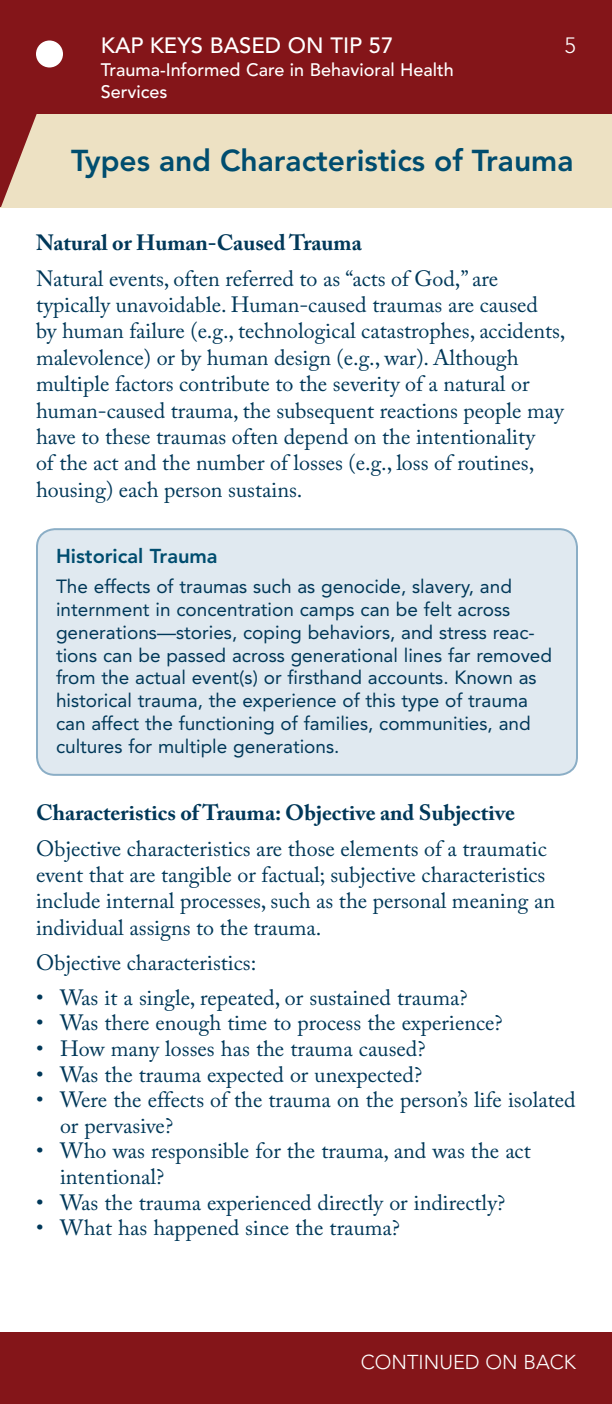
<style>
.page{position:relative;width:612px;height:1404px;background:#fff}
.page>*{position:absolute;margin:0;border:0;box-sizing:border-box;transform-origin:0 0}
.t1{font:800 30px "Avenir LT Std";color:#004d6f}
.t2{font:22px/26.4px "Adobe Caslon Pro";color:#003859}
.t3{font:700 22px "Adobe Caslon Pro";color:#003859}
.t4{font:500 22px "Avenir LT Std";color:#fff}
.t5{font:300 22px "Avenir LT Std";color:#fff}
.t6{font:800 20px "Avenir LT Std";color:#004d6f}
.t7{font:300 20px "Avenir LT Std";color:#fff}
.t8{font:19px/22.8px "Avenir LT Std";color:#003859}
.t9{font:500 18px/22px "Avenir LT Std";color:#fff}
</style>
<div class="page">
<div style="left:0;top:112px;width:612px;height:95px;background:#ede1c3"></div>
<div style="left:0;top:0;width:612px;height:113px;background:#841519"></div>
<div style="left:36px;top:40px;width:27px;height:28px;background:#fff;border-radius:50%"></div>
<div style="left:0;top:1332px;width:612px;height:72px;background:#841519"></div>
<svg style="left:0;top:113px;width:38px;height:94px"></svg>
<div style="left:37px;top:529px;width:540px;height:246px;background:#e0e9f0;border-radius:18px"></div>
<div style="left:36px;top:528px;width:542px;height:248px;border:2px solid #8baec6;border-radius:18px"></div>
<p class="t4" style="left:101px;top:32px;width:294px">KAP Keys Based on TIP 57</p>
<p class="t9" style="left:101px;top:59px;width:355px">Trauma-Informed Care in Behavioral Health<br>Services</p>
<p class="t5" style="left:565px;top:32px;width:13px">5</p>
<h2 class="t1" style="left:71px;top:143px;width:504px">Types and Characteristics of Trauma</h2>
<p class="t3" style="left:36px;top:230px;width:327px">Natural or Human-Caused Trauma</p>
<p class="t2" style="left:36px;top:265px;width:531px">Natural events, often referred to as “acts of God,” are typically unavoidable. Human-caused traumas are caused<br>by human failure (e.g., technological catastrophes, accidents, malevolence) or by human design (e.g., war). Although multiple factors contribute to the severity of a natural or human-caused trauma, the subsequent reactions people may have to these traumas often depend on the intentionality<br>of the act and the number of losses (e.g., loss of routines, housing) each person sustains.</p>
<h3 class="t6" style="left:56px;top:545px;width:163px">Historical Trauma</h3>
<p class="t8" style="left:56px;top:575px;width:498px">The effects of traumas such as genocide, slavery, and internment in concentration camps can be felt across generations—stories, coping behaviors, and stress reac&shy;tions can be passed across generational lines far removed from the actual event(s) or firsthand accounts. Known as historical trauma, the experience of this type of trauma can affect the functioning of families, communities, and cultures for multiple generations.</p>
<p class="t3" style="left:36px;top:800px;width:481px">Characteristics of Trauma: Objective and Subjective</p>
<p class="t2" style="left:36px;top:835px;width:521px">Objective characteristics are those elements of a traumatic event that are tangible or factual; subjective characteristics include internal processes, such as the personal meaning an individual assigns to the trauma.</p>
<p class="t2" style="left:36px;top:949px;width:222px">Objective characteristics:</p>
<p class="t2" style="left:36px;top:984px;width:433px">• Was it a single, repeated, or sustained trauma?</p>
<p class="t2" style="left:36px;top:1010px;width:468px">• Was there enough time to process the experience?</p>
<p class="t2" style="left:36px;top:1035px;width:391px">• How many losses has the trauma caused?</p>
<p class="t2" style="left:36px;top:1061px;width:388px">• Was the trauma expected or unexpected?</p>
<p class="t2" style="left:60px;top:1087px;width:517px;line-height:25.6px;text-indent:-24px">• Were the effects of the trauma on the person’s life isolated or pervasive?</p>
<p class="t2" style="left:60px;top:1138px;width:472px;line-height:25.6px;text-indent:-24px">• Who was responsible for the trauma, and was the act intentional?</p>
<p class="t2" style="left:36px;top:1189px;width:471px">• Was the trauma experienced directly or indirectly?</p>
<p class="t2" style="left:36px;top:1215px;width:366px">• What has happened since the trauma?</p>
<p class="t7" style="left:361px;top:1350px;width:217px">CONTINUED ON BACK</p>
</div>
